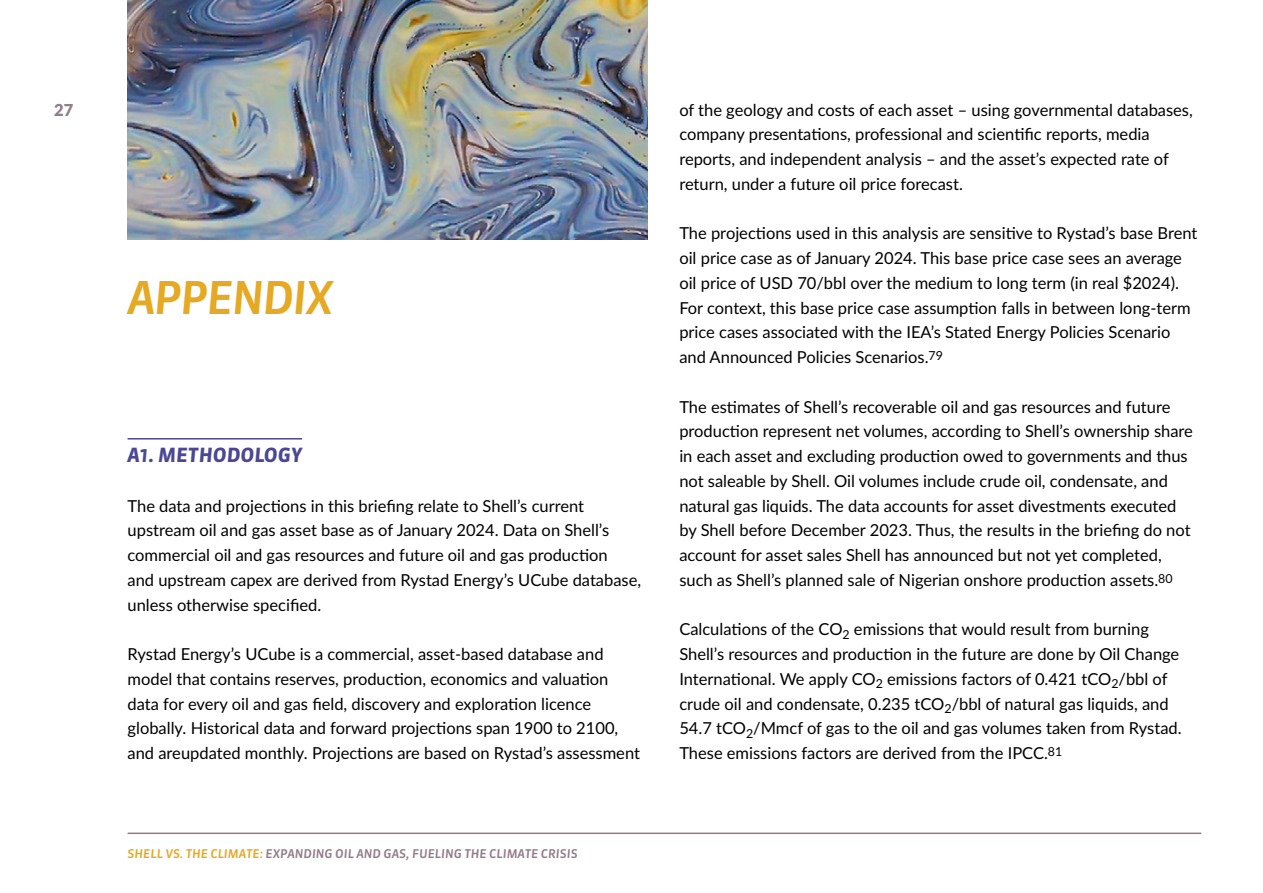
<style>
.page{position:relative;width:1263px;height:893px;background:#fff}
.page>*{position:absolute;margin:0;border:0;box-sizing:border-box;transform-origin:0 0}
._04_HFD_titel{font:italic 500 45px "Sanuk";letter-spacing:-.04em;color:#e5a923}
._03TK{font:italic 700 19.5px "Sanuk";color:#4b4794}
._01_PLAT{font:16.5px/24.8px "Lato";color:#000}
.t1{font:900 16.5px "Lato";color:#927d89}
.t2{font:italic 500 12px "Sanuk";color:#927d89}
.s1{color:#e5a923}
</style>
<div class="page">
<hr style="left:128px;top:833px;width:1073px;height:1px;background:#927d89">
<img style="left:128px;top:0;width:520px;height:239px">
<hr style="left:128px;top:438px;width:174px;height:2px;background:#4b4794">
<p class="t1" style="left:54px;top:97px;width:21px">27</p>
<p class="_04_HFD_titel" style="left:128px;top:269px;width:208px">APPENDIX</p>
<p class="_03TK" style="left:128px;top:443px;width:176px">A1. METHODOLOGY</p>
<p class="_01_PLAT" style="left:128px;top:492px;width:515px">The data and projections in this briefing relate to Shell’s current upstream oil and gas asset base as of January 2024. Data on Shell’s commercial oil and gas resources and future oil and gas production<br>and upstream capex are derived from Rystad Energy’s UCube database, unless otherwise specified.</p>
<p class="_01_PLAT" style="left:128px;top:641px;width:514px">Rystad Energy’s UCube is a commercial, asset-based database and model that contains reserves, production, economics and valuation data for every oil and gas field, discovery and exploration licence globally. Historical data and forward projections span 1900 to 2100, and areupdated monthly. Projections are based on Rystad’s assessment</p>
<p class="t2" style="left:128px;top:846px;width:452px"><span class="s1">SHELL VS. THE CLIMATE:</span> EXPANDING OIL AND GAS, FUELING THE CLIMATE CRISIS</p>
<p class="_01_PLAT" style="left:679px;top:96px;width:515px">of the geology and costs of each asset – using governmental databases, company presentations, professional and scientific reports, media reports, and independent analysis – and the asset’s expected rate of return, under a future oil price forecast.</p>
<p class="_01_PLAT" style="left:679px;top:220px;width:520px">The projections used in this analysis are sensitive to Rystad’s base Brent oil price case as of January 2024. This base price case sees an average oil price of USD 70/bbl over the medium to long term (in real $2024).<br>For context, this base price case assumption falls in between long-term price cases associated with the IEA’s Stated Energy Policies Scenario and Announced Policies Scenarios.<sup>79</sup></p>
<p class="_01_PLAT" style="left:679px;top:393px;width:515px">The estimates of Shell’s recoverable oil and gas resources and future production represent net volumes, according to Shell’s ownership share in each asset and excluding production owed to governments and thus not saleable by Shell. Oil volumes include crude oil, condensate, and natural gas liquids. The data accounts for asset divestments executed by Shell before December 2023. Thus, the results in the briefing do not account for asset sales Shell has announced but not yet completed, such as Shell’s planned sale of Nigerian onshore production assets.<sup>80</sup></p>
<p class="_01_PLAT" style="left:679px;top:616px;width:504px">Calculations of the CO<sub>2</sub> emissions that would result from burning Shell’s resources and production in the future are done by Oil Change International. We apply CO<sub>2</sub> emissions factors of 0.421 tCO<sub>2</sub>/bbl of crude oil and condensate, 0.235 tCO<sub>2</sub>/bbl of natural gas liquids, and 54.7 tCO<sub>2</sub>/Mmcf of gas to the oil and gas volumes taken from Rystad.<br>These emissions factors are derived from the IPCC.<sup>81</sup></p>
</div>
